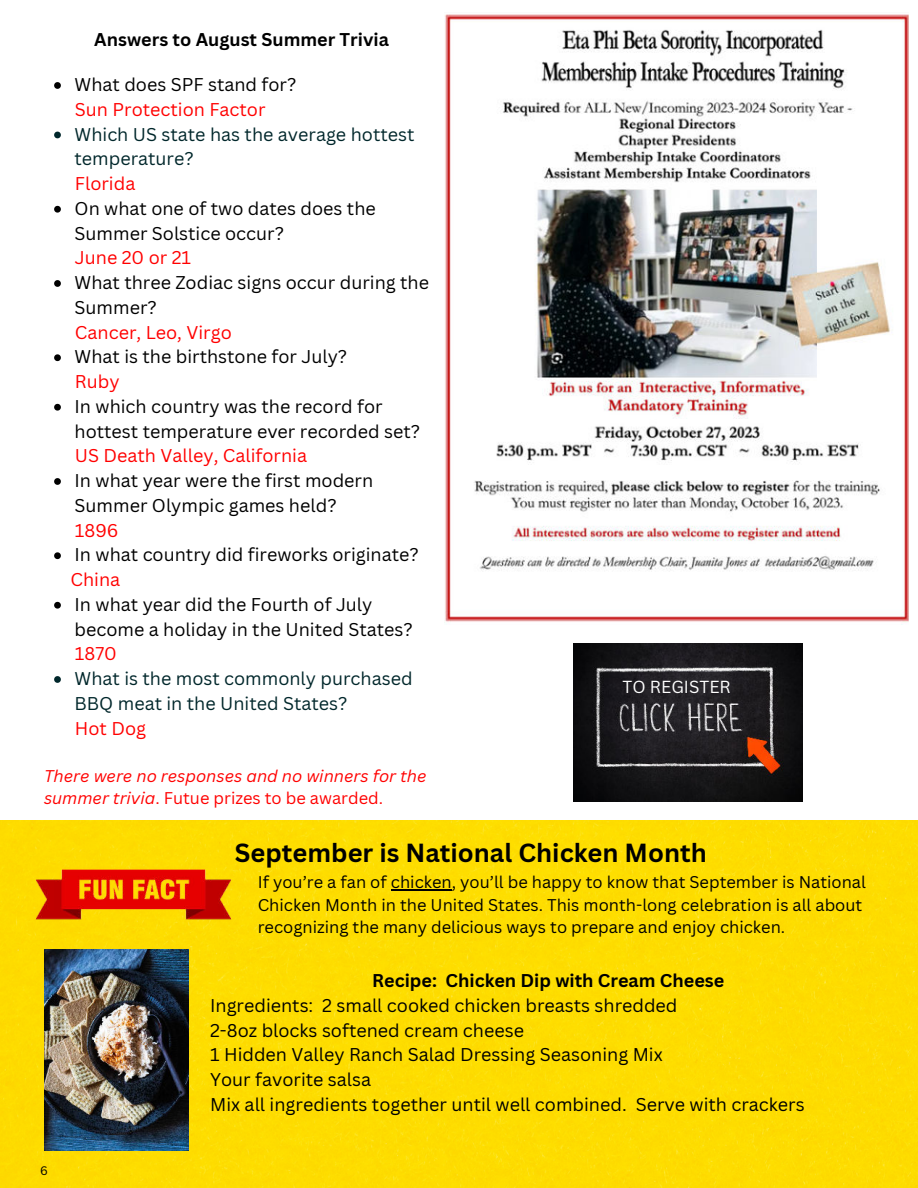
<style>
.page{position:relative;width:918px;height:1188px;background:#fff}
.page>*{position:absolute;margin:0;border:0;box-sizing:border-box;transform-origin:0 0}
.t1{font:700 25.5px "Canva Sans";color:#000}
.t2{font:18px/24.8px "Canva Sans";color:#000}
.t3{font:18px/24.8px "Canva Sans";color:#00272b}
.t4{font:18px "Canva Sans";color:#f00}
.t5{font:700 18px "Canva Sans";color:#000}
.t6{font:16.95px "Canva Sans";color:#fff}
.t7{font:16.5px/22.5px "Canva Sans";color:#000}
.t8{font:italic 16.5px/22.5px "Canva Sans";color:#f00}
.t9{font:12px "Canva Sans";color:#000}
.s1{font-style:normal}
</style>
<div class="page">
<img style="left:444px;top:14px;width:465px;height:609px">
<img style="left:574px;top:644px;width:228px;height:157px">
<div style="left:0;top:821px;width:918px;height:367px;background:#fddc00"></div>
<img style="left:26px;top:852px;width:216px;height:79px">
<svg style="left:54px;top:82px;width:7px;height:7px"></svg>
<svg style="left:54px;top:132px;width:7px;height:6px"></svg>
<svg style="left:54px;top:206px;width:7px;height:7px"></svg>
<svg style="left:54px;top:280px;width:7px;height:7px"></svg>
<svg style="left:54px;top:354px;width:7px;height:7px"></svg>
<svg style="left:54px;top:404px;width:7px;height:7px"></svg>
<svg style="left:54px;top:478px;width:7px;height:7px"></svg>
<svg style="left:54px;top:552px;width:7px;height:7px"></svg>
<svg style="left:54px;top:602px;width:7px;height:7px"></svg>
<svg style="left:54px;top:676px;width:7px;height:7px"></svg>
<hr style="left:391px;top:889px;width:61px;height:1px;background:#000">
<img style="left:44px;top:950px;width:144px;height:200px">
<p class="t5" style="left:94px;top:29px;width:296px">Answers to August Summer Trivia</p>
<p class="t2" style="left:75px;top:72px;width:223px">What does SPF stand for?</p>
<p class="t3" style="left:75px;top:122px;width:341px">Which US state has the average hottest temperature?</p>
<p class="t2" style="left:75px;top:196px;width:303px">On what one of two dates does the<br>Summer Solstice occur?</p>
<p class="t2" style="left:75px;top:270px;width:356px">What three Zodiac signs occur during the<br>Summer?</p>
<p class="t2" style="left:75px;top:345px;width:274px">What is the birthstone for July?</p>
<p class="t2" style="left:75px;top:394px;width:347px">In which country was the record for hottest temperature ever recorded set?</p>
<p class="t2" style="left:75px;top:468px;width:300px">In what year were the first modern<br>Summer Olympic games held?</p>
<p class="t2" style="left:75px;top:543px;width:346px">In what country did fireworks originate?</p>
<p class="t2" style="left:75px;top:592px;width:340px">In what year did the Fourth of July become a holiday in the United States?</p>
<p class="t3" style="left:75px;top:666px;width:340px">What is the most commonly purchased<br>BBQ meat in the United States?</p>
<p class="t4" style="left:75px;top:99px;width:192px">Sun Protection Factor</p>
<p class="t4" style="left:75px;top:173px;width:62px">Florida</p>
<p class="t4" style="left:75px;top:247px;width:118px">June 20 or 21</p>
<p class="t4" style="left:75px;top:321px;width:158px">Cancer, Leo, Virgo</p>
<p class="t4" style="left:75px;top:371px;width:46px">Ruby</p>
<p class="t4" style="left:75px;top:445px;width:234px">US Death Valley, California</p>
<p class="t4" style="left:75px;top:519px;width:45px">1896</p>
<p class="t4" style="left:70px;top:569px;width:51px">China</p>
<p class="t4" style="left:75px;top:643px;width:43px">1870</p>
<p class="t4" style="left:75px;top:717px;width:73px">Hot Dog</p>
<p class="t8" style="left:44px;top:765px;width:384px">There were no responses and no winners for the summer trivia<span class="s1">. Futue prizes to be awarded.</span></p>
<p class="t6" style="left:623px;top:676px;width:110px">TO REGISTER</p>
<h1 class="t1" style="left:235px;top:837px;width:473px">September is National Chicken Month</h1>
<p class="t7" style="left:258px;top:871px;width:610px">If you’re a fan of chicken, you’ll be happy to know that September is National<br>Chicken Month in the United States. This month-long celebration is all about recognizing the many delicious ways to prepare and enjoy chicken.</p>
<p class="t9" style="left:40px;top:1164px;width:9px">6</p>
<p class="t5" style="left:372px;top:970px;width:354px">Recipe: Chicken Dip with Cream Cheese</p>
<p class="t2" style="left:210px;top:993px;width:596px">Ingredients: 2 small cooked chicken breasts shredded<br>2-8oz blocks softened cream cheese<br>1 Hidden Valley Ranch Salad Dressing Seasoning Mix<br>Your favorite salsa<br>Mix all ingredients together until well combined. Serve with crackers</p>
</div>
